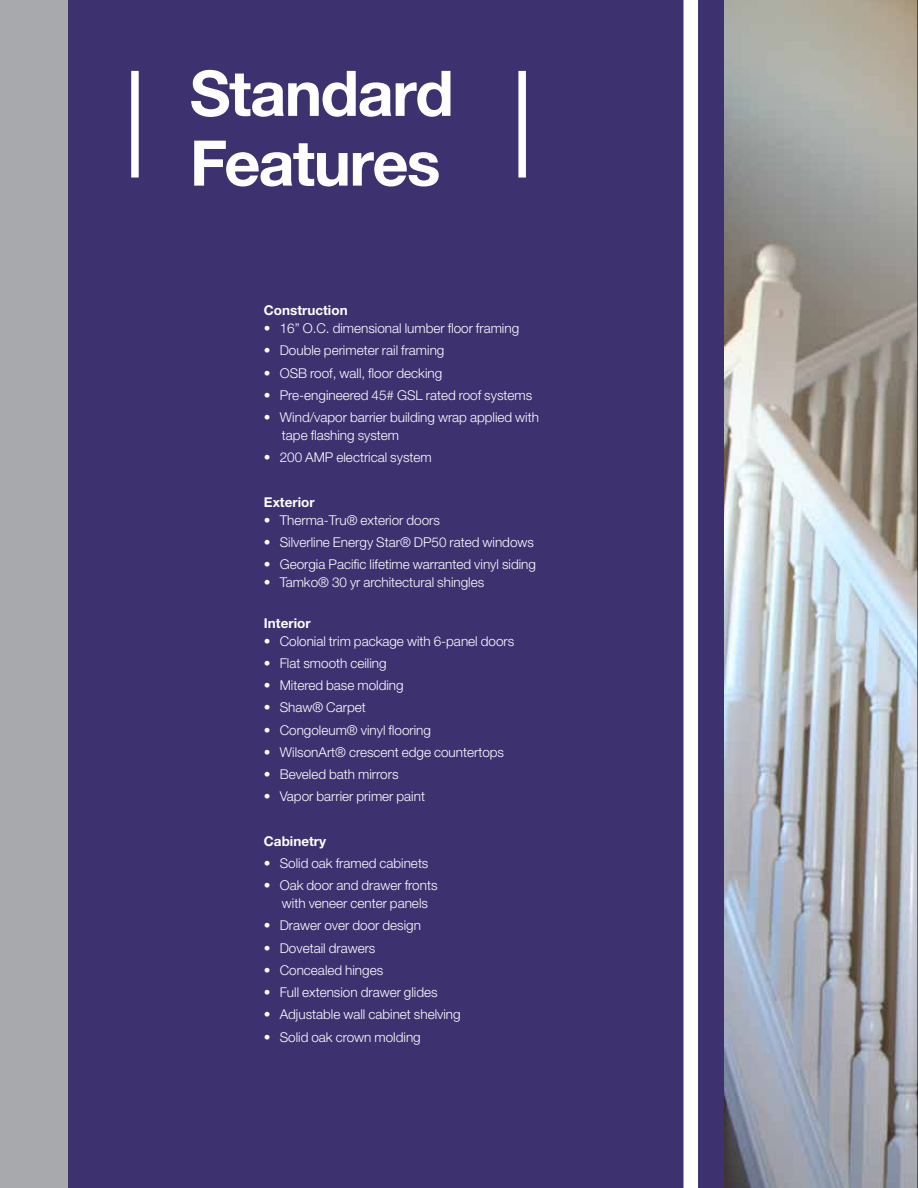
<style>
.page{position:relative;width:918px;height:1188px;background:#fff}
.page>*{position:absolute;margin:0;border:0;box-sizing:border-box;transform-origin:0 0}
.t1{font:700 63px/69.8px "Helvetica Neue LT Std";letter-spacing:-.025em;color:#fff}
.t2{font:300 13.5px/18px "Helvetica Neue LT Std";color:#fff}
.t3{font:700 13.5px "Helvetica Neue LT Std";color:#fff}
</style>
<div class="page">
<img style="left:724px;top:0;width:193px;height:1188px">
<div style="left:0;top:0;width:72px;height:1188px;background:#a7a9ac"></div>
<div style="left:68px;top:0;width:656px;height:1188px;background:#3d316f"></div>
<hr style="left:917px;top:0;width:1px;height:1188px;background:#000">
<div style="left:518px;top:71px;width:8px;height:107px;background:#fff"></div>
<div style="left:131px;top:71px;width:8px;height:107px;background:#fff"></div>
<div style="left:683px;top:0;width:15px;height:1188px;background:#fff"></div>
<h1 class="t1" style="left:190px;top:57px;width:266px">Standard<br>Features</h1>
<p class="t3" style="left:264px;top:302px;width:85px">Construction</p>
<p class="t2" style="left:264px;top:319px;width:257px">• 16” O.C. dimensional lumber floor framing</p>
<p class="t2" style="left:264px;top:341px;width:182px">• Double perimeter rail framing</p>
<p class="t2" style="left:264px;top:363px;width:180px">• OSB roof, wall, floor decking</p>
<p class="t2" style="left:264px;top:386px;width:270px">• Pre-engineered 45# GSL rated roof systems</p>
<p class="t2" style="left:282px;top:408px;width:259px;text-indent:-18px">• Wind/vapor barrier building wrap applied with tape flashing system</p>
<p class="t2" style="left:264px;top:448px;width:169px">• 200 AMP electrical system</p>
<p class="t3" style="left:264px;top:494px;width:52px">Exterior</p>
<p class="t2" style="left:264px;top:511px;width:178px">• Therma-Tru® exterior doors</p>
<p class="t2" style="left:264px;top:533px;width:272px">• Silverline Energy Star® DP50 rated windows</p>
<p class="t2" style="left:264px;top:555px;width:274px">• Georgia Pacific lifetime warranted vinyl siding</p>
<p class="t2" style="left:264px;top:573px;width:222px">• Tamko® 30 yr architectural shingles</p>
<p class="t3" style="left:264px;top:614px;width:48px">Interior</p>
<p class="t2" style="left:264px;top:631px;width:252px">• Colonial trim package with 6-panel doors</p>
<p class="t2" style="left:264px;top:654px;width:124px">• Flat smooth ceiling</p>
<p class="t2" style="left:264px;top:676px;width:141px">• Mitered base molding</p>
<p class="t2" style="left:264px;top:698px;width:103px">• Shaw® Carpet</p>
<p class="t2" style="left:264px;top:720px;width:169px">• Congoleum® vinyl flooring</p>
<p class="t2" style="left:264px;top:743px;width:242px">• WilsonArt® crescent edge countertops</p>
<p class="t2" style="left:264px;top:765px;width:136px">• Beveled bath mirrors</p>
<p class="t2" style="left:264px;top:787px;width:163px">• Vapor barrier primer paint</p>
<p class="t3" style="left:264px;top:833px;width:64px">Cabinetry</p>
<p class="t2" style="left:264px;top:854px;width:166px">• Solid oak framed cabinets</p>
<p class="t2" style="left:282px;top:876px;width:157px;text-indent:-18px">• Oak door and drawer fronts with veneer center panels</p>
<p class="t2" style="left:264px;top:916px;width:159px">• Drawer over door design</p>
<p class="t2" style="left:264px;top:939px;width:113px">• Dovetail drawers</p>
<p class="t2" style="left:264px;top:961px;width:121px">• Concealed hinges</p>
<p class="t2" style="left:264px;top:983px;width:175px">• Full extension drawer glides</p>
<p class="t2" style="left:264px;top:1005px;width:198px">• Adjustable wall cabinet shelving</p>
<p class="t2" style="left:264px;top:1028px;width:158px">• Solid oak crown molding</p>
</div>
